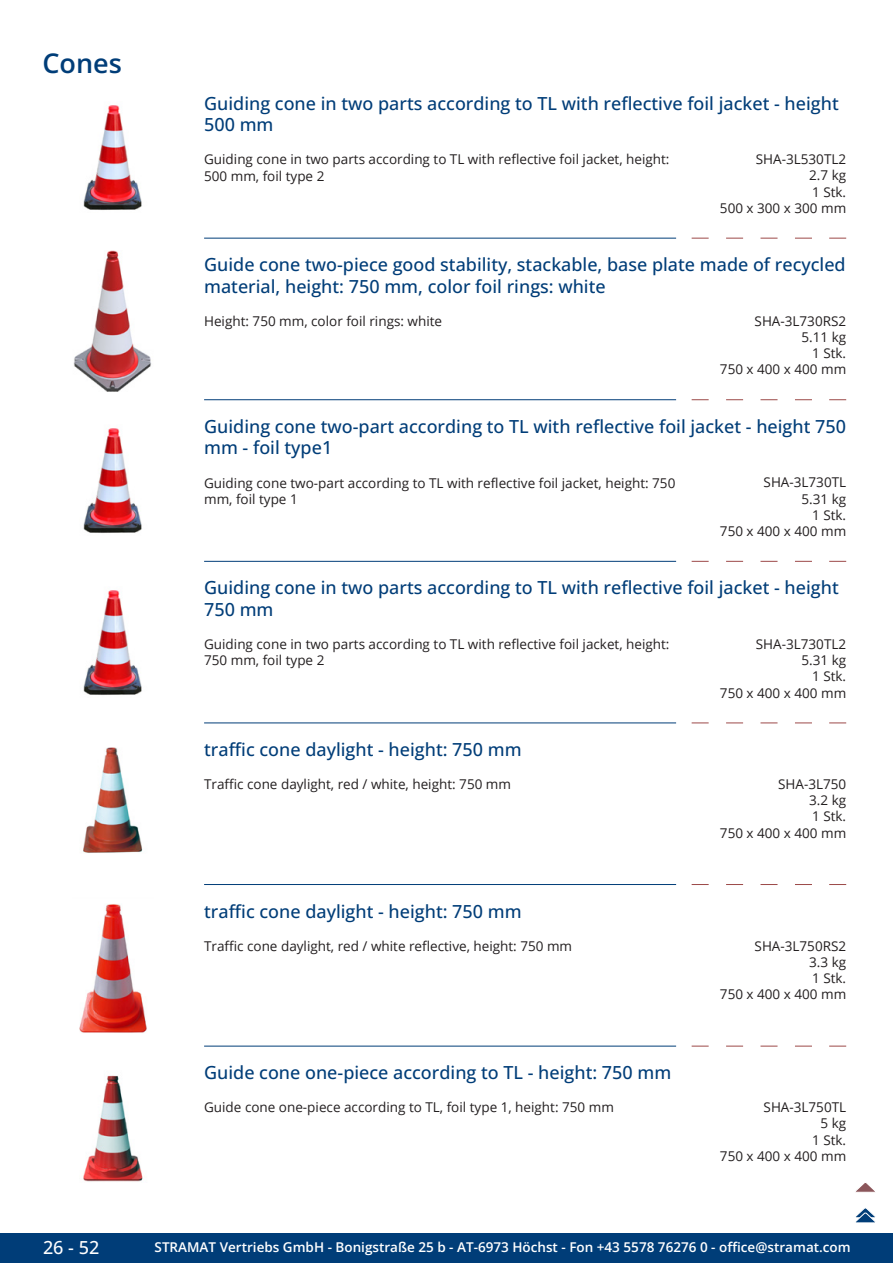
<style>
.page{position:relative;width:893px;height:1263px;background:#fff}
.page>*{position:absolute;margin:0;border:0;box-sizing:border-box;transform-origin:0 0}
.GruppeName{font:600 27px "Open Sans";color:#003d78}
.ArtikelName{font:500 18px/21.6px "Open Sans";color:#003d78}
.t1{font:500 18px "Open Sans";color:#fff}
.Beschreibung{font:13.5px/16.2px "Open Sans";color:#231f20}
.ArtikelNummer{font:13.5px "Open Sans";color:#231f20}
.t2{font:600 13.5px "Open Sans";color:#fff}
</style>
<div class="page">
<div style="left:0;top:1233px;width:893px;height:30px;background:#003d78"></div>
<img style="left:83px;top:105px;width:59px;height:105px">
<img style="left:73px;top:251px;width:79px;height:140px">
<svg style="left:692px;top:238px;width:17px;height:1px"></svg>
<svg style="left:726px;top:238px;width:17px;height:1px"></svg>
<svg style="left:760px;top:238px;width:17px;height:1px"></svg>
<svg style="left:795px;top:238px;width:17px;height:1px"></svg>
<svg style="left:829px;top:238px;width:17px;height:1px"></svg>
<hr style="left:204px;top:238px;width:472px;height:1px;background:#003d78">
<img style="left:83px;top:428px;width:59px;height:105px">
<svg style="left:692px;top:399px;width:17px;height:1px"></svg>
<svg style="left:726px;top:399px;width:17px;height:1px"></svg>
<svg style="left:760px;top:399px;width:17px;height:1px"></svg>
<svg style="left:795px;top:399px;width:17px;height:1px"></svg>
<svg style="left:829px;top:399px;width:17px;height:1px"></svg>
<hr style="left:204px;top:399px;width:472px;height:1px;background:#003d78">
<img style="left:83px;top:590px;width:59px;height:105px">
<svg style="left:692px;top:561px;width:17px;height:1px"></svg>
<svg style="left:726px;top:561px;width:17px;height:1px"></svg>
<svg style="left:760px;top:561px;width:17px;height:1px"></svg>
<svg style="left:795px;top:561px;width:17px;height:1px"></svg>
<svg style="left:829px;top:561px;width:17px;height:1px"></svg>
<hr style="left:204px;top:561px;width:472px;height:1px;background:#003d78">
<img style="left:83px;top:747px;width:60px;height:106px">
<svg style="left:692px;top:723px;width:17px;height:1px"></svg>
<svg style="left:726px;top:723px;width:17px;height:1px"></svg>
<svg style="left:760px;top:723px;width:17px;height:1px"></svg>
<svg style="left:795px;top:723px;width:17px;height:1px"></svg>
<svg style="left:829px;top:723px;width:17px;height:1px"></svg>
<hr style="left:204px;top:723px;width:472px;height:1px;background:#003d78">
<img style="left:79px;top:904px;width:68px;height:129px">
<svg style="left:692px;top:884px;width:17px;height:1px"></svg>
<svg style="left:726px;top:884px;width:17px;height:1px"></svg>
<svg style="left:760px;top:884px;width:17px;height:1px"></svg>
<svg style="left:795px;top:884px;width:17px;height:1px"></svg>
<svg style="left:829px;top:884px;width:17px;height:1px"></svg>
<hr style="left:204px;top:884px;width:472px;height:1px;background:#003d78">
<img style="left:83px;top:1075px;width:60px;height:107px">
<svg style="left:692px;top:1046px;width:17px;height:1px"></svg>
<svg style="left:726px;top:1046px;width:17px;height:1px"></svg>
<svg style="left:760px;top:1046px;width:17px;height:1px"></svg>
<svg style="left:795px;top:1046px;width:17px;height:1px"></svg>
<svg style="left:829px;top:1046px;width:17px;height:1px"></svg>
<hr style="left:204px;top:1046px;width:472px;height:1px;background:#003d78">
<svg style="left:856px;top:1183px;width:19px;height:9px"></svg>
<svg style="left:855px;top:1208px;width:21px;height:15px"></svg>
<p class="GruppeName" style="left:43px;top:44px;width:81px">Cones</p>
<p class="ArtikelName" style="left:204px;top:92px;width:636px">Guiding cone in two parts according to TL with reflective foil jacket - height<br>500 mm</p>
<p class="Beschreibung" style="left:204px;top:151px;width:467px">Guiding cone in two parts according to TL with reflective foil jacket, height:<br>500 mm, foil type 2</p>
<p class="ArtikelNummer" style="left:756px;top:150px;width:92px">SHA-3L530TL2</p>
<p class="ArtikelNummer" style="left:809px;top:166px;width:39px">2.7 kg</p>
<p class="ArtikelNummer" style="left:812px;top:182px;width:36px">1 Stk.</p>
<p class="ArtikelNummer" style="left:720px;top:199px;width:128px">500 x 300 x 300 mm</p>
<p class="ArtikelName" style="left:204px;top:253px;width:643px">Guide cone two-piece good stability, stackable, base plate made of recycled material, height: 750 mm, color foil rings: white</p>
<p class="Beschreibung" style="left:204px;top:313px;width:240px">Height: 750 mm, color foil rings: white</p>
<p class="ArtikelNummer" style="left:755px;top:312px;width:93px">SHA-3L730RS2</p>
<p class="ArtikelNummer" style="left:801px;top:328px;width:46px">5.11 kg</p>
<p class="ArtikelNummer" style="left:812px;top:344px;width:36px">1 Stk.</p>
<p class="ArtikelNummer" style="left:720px;top:360px;width:128px">750 x 400 x 400 mm</p>
<p class="ArtikelName" style="left:204px;top:415px;width:643px">Guiding cone two-part according to TL with reflective foil jacket - height 750 mm - foil type1</p>
<p class="Beschreibung" style="left:204px;top:474px;width:473px">Guiding cone two-part according to TL with reflective foil jacket, height: 750 mm, foil type 1</p>
<p class="ArtikelNummer" style="left:764px;top:473px;width:84px">SHA-3L730TL</p>
<p class="ArtikelNummer" style="left:801px;top:489px;width:46px">5.31 kg</p>
<p class="ArtikelNummer" style="left:812px;top:506px;width:36px">1 Stk.</p>
<p class="ArtikelNummer" style="left:720px;top:522px;width:128px">750 x 400 x 400 mm</p>
<p class="ArtikelName" style="left:204px;top:576px;width:636px">Guiding cone in two parts according to TL with reflective foil jacket - height<br>750 mm</p>
<p class="Beschreibung" style="left:204px;top:636px;width:467px">Guiding cone in two parts according to TL with reflective foil jacket, height:<br>750 mm, foil type 2</p>
<p class="ArtikelNummer" style="left:756px;top:635px;width:92px">SHA-3L730TL2</p>
<p class="ArtikelNummer" style="left:801px;top:651px;width:46px">5.31 kg</p>
<p class="ArtikelNummer" style="left:812px;top:667px;width:36px">1 Stk.</p>
<p class="ArtikelNummer" style="left:720px;top:683px;width:128px">750 x 400 x 400 mm</p>
<p class="ArtikelName" style="left:204px;top:738px;width:319px">traffic cone daylight - height: 750 mm</p>
<p class="Beschreibung" style="left:204px;top:776px;width:308px">Traffic cone daylight, red / white, height: 750 mm</p>
<p class="ArtikelNummer" style="left:778px;top:775px;width:70px">SHA-3L750</p>
<p class="ArtikelNummer" style="left:809px;top:791px;width:39px">3.2 kg</p>
<p class="ArtikelNummer" style="left:812px;top:807px;width:36px">1 Stk.</p>
<p class="ArtikelNummer" style="left:720px;top:823px;width:128px">750 x 400 x 400 mm</p>
<p class="ArtikelName" style="left:204px;top:900px;width:319px">traffic cone daylight - height: 750 mm</p>
<p class="Beschreibung" style="left:204px;top:937px;width:370px">Traffic cone daylight, red / white reflective, height: 750 mm</p>
<p class="ArtikelNummer" style="left:755px;top:936px;width:93px">SHA-3L750RS2</p>
<p class="ArtikelNummer" style="left:809px;top:953px;width:39px">3.3 kg</p>
<p class="ArtikelNummer" style="left:812px;top:969px;width:36px">1 Stk.</p>
<p class="ArtikelNummer" style="left:720px;top:985px;width:128px">750 x 400 x 400 mm</p>
<p class="ArtikelName" style="left:204px;top:1061px;width:469px">Guide cone one-piece according to TL - height: 750 mm</p>
<p class="Beschreibung" style="left:204px;top:1099px;width:411px">Guide cone one-piece according to TL, foil type 1, height: 750 mm</p>
<p class="ArtikelNummer" style="left:764px;top:1098px;width:84px">SHA-3L750TL</p>
<p class="ArtikelNummer" style="left:820px;top:1114px;width:27px">5 kg</p>
<p class="ArtikelNummer" style="left:812px;top:1130px;width:36px">1 Stk.</p>
<p class="ArtikelNummer" style="left:720px;top:1147px;width:128px">750 x 400 x 400 mm</p>
<p class="t1" style="left:43px;top:1234px;width:58px">26 - 52</p>
<p class="t2" style="left:155px;top:1238px;width:698px">STRAMAT Vertriebs GmbH - Bonigstraße 25 b - AT-6973 Höchst - Fon +43 5578 76276 0 - office@stramat.com</p>
</div>
